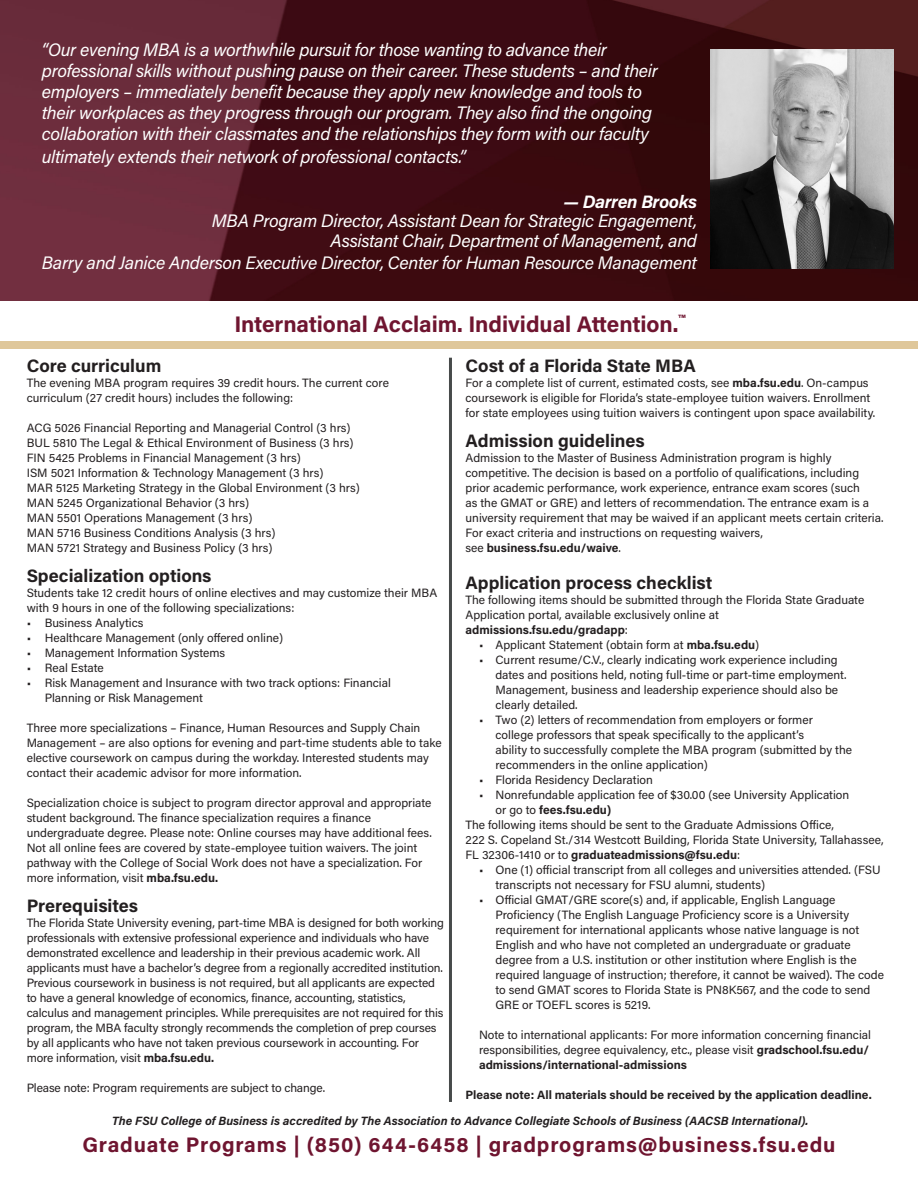
<style>
.page{position:relative;width:918px;height:1188px;background:#fff}
.page>*{position:absolute;margin:0;border:0;box-sizing:border-box;transform-origin:0 0}
.t1{font:700 22.5px "Acumin Pro";color:#6f1530}
.t2{font:700 21px "Acumin Pro";letter-spacing:.04em;color:#6f1530}
.Body_Text{font:italic 18px/21.3px "Acumin Pro";letter-spacing:-.02em;color:#fff}
.t3{font:700 18px "Acumin Pro";color:#231f20}
.t4{font:12px/15px "Acumin Pro";color:#231f20}
.t5{font:italic 700 12px "Acumin Pro";color:#231f20}
.t6{font:700 12px "Acumin Pro";color:#231f20}
.s1{font-weight:700}
</style>
<div class="page">
<hr style="left:449px;top:358px;width:3px;height:744px;background:#474a4a">
<div style="left:0;top:341px;width:918px;height:7px;background:#dfc79a"></div>
<img style="left:0;top:0;width:918px;height:300px">
<img style="left:711px;top:50px;width:182px;height:218px">
<p class="Body_Text" style="left:42px;top:39px;width:617px">“Our evening MBA is a worthwhile pursuit for those wanting to advance their professional skills without pushing pause on their career. These students – and their employers – immediately benefit because they apply new knowledge and tools to their workplaces as they progress through our program. They also find the ongoing collaboration with their classmates and the relationships they form with our faculty ultimately extends their network of professional contacts.”</p>
<p class="Body_Text" style="left:212px;top:191px;width:487px;line-height:19.5px;text-align:right"><span class="s1">— Darren Brooks<br></span>MBA Program Director, Assistant Dean for Strategic Engagement,</p>
<p class="Body_Text" style="left:330px;top:229px;width:368px">Assistant Chair, Department of Management, and</p>
<p class="Body_Text" style="left:42px;top:252px;width:657px">Barry and Janice Anderson Executive Director, Center for Human Resource Management</p>
<p class="t1" style="left:234px;top:308px;width:452px">International Acclaim. Individual Attention.<sup>™</sup></p>
<p class="t3" style="left:466px;top:353px;width:232px">Cost of a Florida State MBA</p>
<p class="t4" style="left:466px;top:375px;width:411px">For a complete list of current, estimated costs, see <span class="s1">mba.fsu.edu</span>. On-campus coursework is eligible for Florida’s state-employee tuition waivers. Enrollment for state employees using tuition waivers is contingent upon space availability.</p>
<p class="t3" style="left:466px;top:428px;width:181px">Admission guidelines</p>
<p class="t4" style="left:466px;top:450px;width:419px">Admission to the Master of Business Administration program is highly competitive. The decision is based on a portfolio of qualifications, including prior academic performance, work experience, entrance exam scores (such<br>as the GMAT or GRE) and letters of recommendation. The entrance exam is a university requirement that may be waived if an applicant meets certain criteria.<br>For exact criteria and instructions on requesting waivers,<br>see <span class="s1">business.fsu.edu/waive</span>.</p>
<p class="t3" style="left:466px;top:570px;width:248px">Application process checklist</p>
<p class="t4" style="left:466px;top:592px;width:400px">The following items should be submitted through the Florida State Graduate<br>Application portal, available exclusively online at <span class="s1">admissions.fsu.edu/gradapp</span>:</p>
<p class="t4" style="left:479px;top:637px;width:282px">• Applicant Statement (obtain form at <span class="s1">mba.fsu.edu</span>)</p>
<p class="t4" style="left:496px;top:652px;width:353px;text-indent:-16px">• Current resume/C.V., clearly indicating work experience including dates and positions held, noting full-time or part-time employment.<br>Management, business and leadership experience should also be clearly detailed.</p>
<p class="t4" style="left:496px;top:712px;width:358px;text-indent:-16px">• Two (2) letters of recommendation from employers or former college professors that speak specifically to the applicant’s<br>ability to successfully complete the MBA program (submitted by the recommenders in the online application)</p>
<p class="t4" style="left:479px;top:772px;width:175px">• Florida Residency Declaration</p>
<p class="t4" style="left:496px;top:787px;width:355px;text-indent:-16px">• Nonrefundable application fee of $30.00 (see University Application or go to <span class="s1">fees.fsu.edu)</span></p>
<p class="t4" style="left:466px;top:817px;width:420px">The following items should be sent to the Graduate Admissions Office,<br>222 S. Copeland St./314 Westcott Building, Florida State University, Tallahassee,<br>FL 32306-1410 or to <span class="s1">graduateadmissions@fsu.edu</span>:</p>
<p class="t4" style="left:496px;top:862px;width:387px;text-indent:-16px">• One (1) official transcript from all colleges and universities attended. (FSU transcripts not necessary for FSU alumni, students)</p>
<p class="t4" style="left:496px;top:892px;width:365px;text-indent:-16px">• Official GMAT/GRE score(s) and, if applicable, English Language<br>Proficiency (The English Language Proficiency score is a University requirement for international applicants whose native language is not</p>
<p class="t4" style="left:496px;top:937px;width:390px">English and who have not completed an undergraduate or graduate degree from a U.S. institution or other institution where English is the required language of instruction; therefore, it cannot be waived). The code</p>
<p class="t4" style="left:496px;top:982px;width:376px">to send GMAT scores to Florida State is PN8K567, and the code to send<br>GRE or TOEFL scores is 5219.</p>
<p class="t4" style="left:479px;top:1027px;width:394px">Note to international applicants: For more information concerning financial responsibilities, degree equivalency, etc., please visit <span class="s1">gradschool.fsu.edu/ admissions/international-admissions</span></p>
<p class="t6" style="left:466px;top:1086px;width:408px">Please note: All materials should be received by the application deadline.</p>
<p class="t2" style="left:82px;top:1130px;width:755px">Graduate Programs | (850) 644-6458 | gradprograms@business.fsu.edu</p>
<p class="t3" style="left:27px;top:353px;width:136px">Core curriculum</p>
<p class="t4" style="left:27px;top:375px;width:364px">The evening MBA program requires 39 credit hours. The current core curriculum (27 credit hours) includes the following:</p>
<p class="t4" style="left:27px;top:420px;width:325px">ACG 5026 Financial Reporting and Managerial Control (3 hrs)</p>
<p class="t4" style="left:27px;top:435px;width:328px">BUL 5810 The Legal &amp; Ethical Environment of Business (3 hrs)</p>
<p class="t4" style="left:27px;top:450px;width:276px">FIN 5425 Problems in Financial Management (3 hrs)</p>
<p class="t4" style="left:27px;top:465px;width:298px">ISM 5021 Information &amp; Technology Management (3 hrs)</p>
<p class="t4" style="left:27px;top:480px;width:335px">MAR 5125 Marketing Strategy in the Global Environment (3 hrs)</p>
<p class="t4" style="left:27px;top:495px;width:224px">MAN 5245 Organizational Behavior (3 hrs)</p>
<p class="t4" style="left:27px;top:510px;width:227px">MAN 5501 Operations Management (3 hrs)</p>
<p class="t4" style="left:27px;top:525px;width:250px">MAN 5716 Business Conditions Analysis (3 hrs)</p>
<p class="t4" style="left:27px;top:540px;width:247px">MAN 5721 Strategy and Business Policy (3 hrs)</p>
<p class="t3" style="left:27px;top:563px;width:186px">Specialization options</p>
<p class="t4" style="left:27px;top:585px;width:412px">Students take 12 credit hours of online electives and may customize their MBA with 9 hours in one of the following specializations:</p>
<p class="t4" style="left:27px;top:615px;width:118px">• Business Analytics</p>
<p class="t4" style="left:27px;top:630px;width:258px">• Healthcare Management (only offered online)</p>
<p class="t4" style="left:27px;top:645px;width:200px">• Management Information Systems</p>
<p class="t4" style="left:27px;top:660px;width:79px">• Real Estate</p>
<p class="t4" style="left:45px;top:675px;width:348px;text-indent:-18px">• Risk Management and Insurance with two track options: Financial<br>Planning or Risk Management</p>
<p class="t4" style="left:27px;top:720px;width:416px">Three more specializations – Finance, Human Resources and Supply Chain Management – are also options for evening and part‐time students able to take elective coursework on campus during the workday. Interested students may contact their academic advisor for more information.</p>
<p class="t4" style="left:27px;top:795px;width:407px">Specialization choice is subject to program director approval and appropriate student background. The finance specialization requires a finance undergraduate degree. Please note: Online courses may have additional fees.<br>Not all online fees are covered by state-employee tuition waivers. The joint pathway with the College of Social Work does not have a specialization. For more information, visit <span class="s1">mba.fsu.edu.</span></p>
<p class="t3" style="left:27px;top:893px;width:113px">Prerequisites</p>
<p class="t4" style="left:27px;top:915px;width:419px">The Florida State University evening, part-time MBA is designed for both working professionals with extensive professional experience and individuals who have demonstrated excellence and leadership in their previous academic work. All applicants must have a bachelor’s degree from a regionally accredited institution.<br>Previous coursework in business is not required, but all applicants are expected to have a general knowledge of economics, finance, accounting, statistics, calculus and management principles. While prerequisites are not required for this program, the MBA faculty strongly recommends the completion of prep courses by all applicants who have not taken previous coursework in accounting. For more information, visit <span class="s1">mba.fsu.edu.</span></p>
<p class="t4" style="left:27px;top:1080px;width:300px">Please note: Program requirements are subject to change.</p>
<p class="t5" style="left:112px;top:1113px;width:698px">The FSU College of Business is accredited by The Association to Advance Collegiate Schools of Business (AACSB International).</p>
</div>
